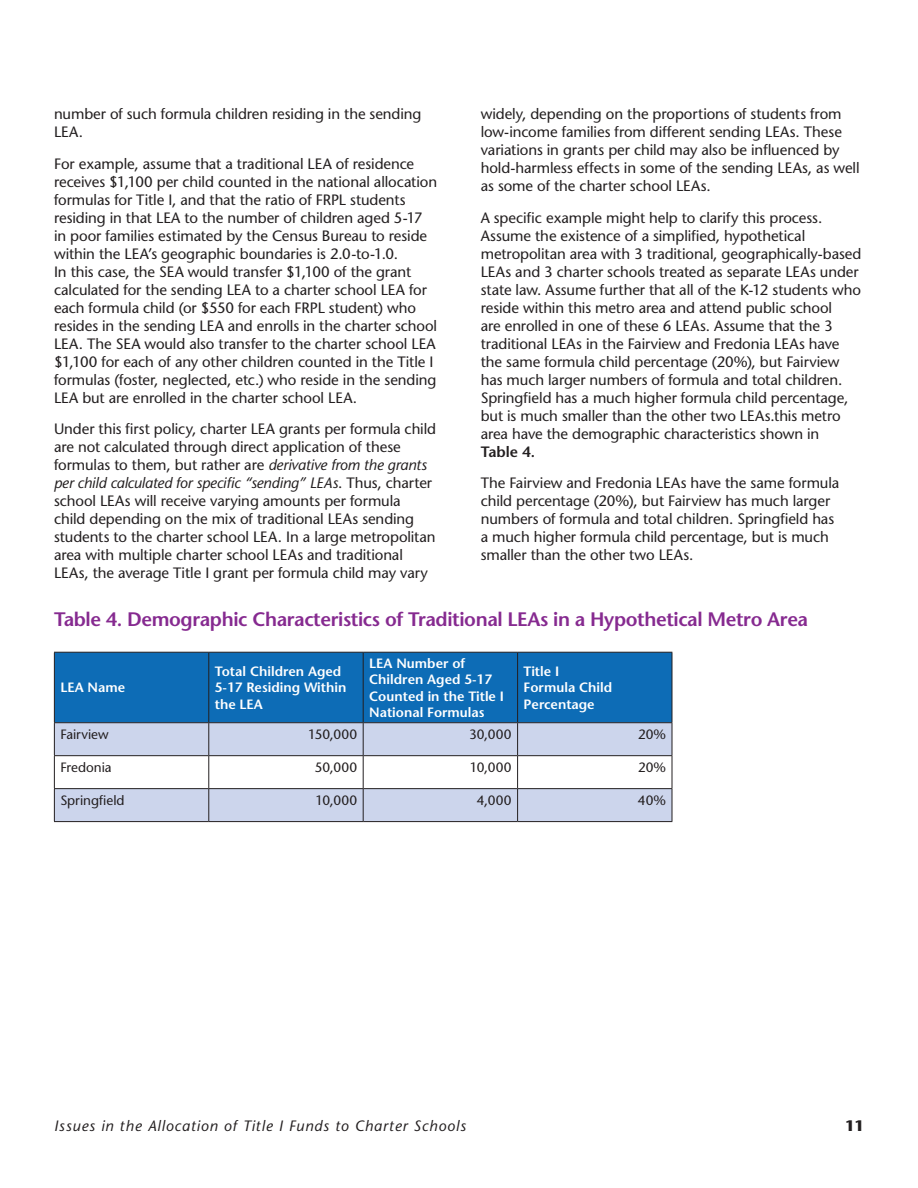
<style>
.page{position:relative;width:918px;height:1188px;background:#fff}
.page>*{position:absolute;margin:0;border:0;box-sizing:border-box;transform-origin:0 0}
.t1{font:600 19.5px "Stone Sans Std";letter-spacing:-.02em;color:#862a90}
.t2{font:500 15px/18px "Stone Sans Std";letter-spacing:-.005em;color:#231f20}
.t3{font:italic 500 15px "Stone Sans Std";letter-spacing:.06em;color:#231f20}
.t4{font:600 15px "Stone Sans Std";color:#231f20}
.t5{font:700 15px "Stone Sans Std";color:#231f20}
.t6{font:600 13.5px/16.2px "Stone Sans Std";color:#fff}
.t7{font:500 13.5px "Stone Sans Std";color:#231f20}
.s1{font-style:italic}
</style>
<div class="page">
<div style="left:55px;top:653px;width:617px;height:69px;background:#0d6cb6"></div>
<svg style="left:55px;top:723px;width:617px;height:98px;fill:#ccd5ec"></svg>
<hr style="left:54px;top:652px;width:155px;height:1px;background:#231f20">
<hr style="left:54px;top:653px;width:1px;height:69px;background:#231f20">
<hr style="left:209px;top:652px;width:154px;height:1px;background:#231f20">
<hr style="left:208px;top:653px;width:1px;height:69px;background:#231f20">
<hr style="left:363px;top:652px;width:155px;height:1px;background:#231f20">
<hr style="left:363px;top:653px;width:1px;height:69px;background:#231f20">
<hr style="left:518px;top:652px;width:154px;height:1px;background:#231f20">
<hr style="left:517px;top:653px;width:1px;height:69px;background:#231f20">
<hr style="left:672px;top:653px;width:1px;height:69px;background:#231f20">
<hr style="left:54px;top:722px;width:155px;height:1px;background:#231f20">
<hr style="left:209px;top:722px;width:154px;height:1px;background:#231f20">
<hr style="left:363px;top:722px;width:155px;height:1px;background:#231f20">
<hr style="left:518px;top:722px;width:154px;height:1px;background:#231f20">
<hr style="left:54px;top:723px;width:1px;height:32px;background:#231f20">
<hr style="left:208px;top:723px;width:1px;height:32px;background:#231f20">
<hr style="left:363px;top:723px;width:1px;height:32px;background:#231f20">
<hr style="left:517px;top:723px;width:1px;height:32px;background:#231f20">
<hr style="left:672px;top:723px;width:1px;height:32px;background:#231f20">
<hr style="left:54px;top:755px;width:155px;height:1px;background:#231f20">
<hr style="left:54px;top:756px;width:1px;height:32px;background:#231f20">
<hr style="left:209px;top:755px;width:154px;height:1px;background:#231f20">
<hr style="left:208px;top:756px;width:1px;height:32px;background:#231f20">
<hr style="left:363px;top:755px;width:155px;height:1px;background:#231f20">
<hr style="left:363px;top:756px;width:1px;height:32px;background:#231f20">
<hr style="left:518px;top:755px;width:154px;height:1px;background:#231f20">
<hr style="left:517px;top:756px;width:1px;height:32px;background:#231f20">
<hr style="left:672px;top:756px;width:1px;height:32px;background:#231f20">
<hr style="left:54px;top:788px;width:155px;height:1px;background:#231f20">
<hr style="left:54px;top:789px;width:1px;height:32px;background:#231f20">
<hr style="left:209px;top:788px;width:154px;height:1px;background:#231f20">
<hr style="left:208px;top:789px;width:1px;height:32px;background:#231f20">
<hr style="left:363px;top:788px;width:155px;height:1px;background:#231f20">
<hr style="left:363px;top:789px;width:1px;height:32px;background:#231f20">
<hr style="left:518px;top:788px;width:154px;height:1px;background:#231f20">
<hr style="left:517px;top:789px;width:1px;height:32px;background:#231f20">
<hr style="left:672px;top:789px;width:1px;height:32px;background:#231f20">
<hr style="left:54px;top:821px;width:155px;height:1px;background:#231f20">
<hr style="left:209px;top:821px;width:154px;height:1px;background:#231f20">
<hr style="left:363px;top:821px;width:155px;height:1px;background:#231f20">
<hr style="left:518px;top:821px;width:154px;height:1px;background:#231f20">
<p class="t2" style="left:54px;top:105px;width:369px">number of such formula children residing in the sending<br>LEA.</p>
<p class="t2" style="left:54px;top:155px;width:385px">For example, assume that a traditional LEA of residence receives $1,100 per child counted in the national allocation formulas for Title I, and that the ratio of FRPL students residing in that LEA to the number of children aged 5-17 in poor families estimated by the Census Bureau to reside within the LEA’s geographic boundaries is 2.0-to-1.0.<br>In this case, the SEA would transfer $1,100 of the grant calculated for the sending LEA to a charter school LEA for each formula child (or $550 for each FRPL student) who resides in the sending LEA and enrolls in the charter school LEA. The SEA would also transfer to the charter school LEA $1,100 for each of any other children counted in the Title I formulas (foster, neglected, etc.) who reside in the sending LEA but are enrolled in the charter school LEA.</p>
<p class="t2" style="left:54px;top:420px;width:384px">Under this first policy, charter LEA grants per formula child are not calculated through direct application of these formulas to them, but rather are <span class="s1">derivative from the grants per child calculated for specific “sending” LEAs</span>. Thus, charter school LEAs will receive varying amounts per formula<br>child depending on the mix of traditional LEAs sending students to the charter school LEA. In a large metropolitan area with multiple charter school LEAs and traditional LEAs, the average Title I grant per formula child may vary</p>
<p class="t2" style="left:481px;top:105px;width:380px">widely, depending on the proportions of students from low-income families from different sending LEAs. These variations in grants per child may also be influenced by hold-harmless effects in some of the sending LEAs, as well as some of the charter school LEAs.</p>
<p class="t2" style="left:481px;top:209px;width:382px">A specific example might help to clarify this process.<br>Assume the existence of a simplified, hypothetical metropolitan area with 3 traditional, geographically-based LEAs and 3 charter schools treated as separate LEAs under state law. Assume further that all of the K-12 students who reside within this metro area and attend public school<br>are enrolled in one of these 6 LEAs. Assume that the 3 traditional LEAs in the Fairview and Fredonia LEAs have the same formula child percentage (20%), but Fairview has much larger numbers of formula and total children.<br>Springfield has a much higher formula child percentage, but is much smaller than the other two LEAs.this metro area have the demographic characteristics shown in</p>
<p class="t4" style="left:481px;top:443px;width:56px">Table 4.</p>
<p class="t2" style="left:481px;top:474px;width:360px">The Fairview and Fredonia LEAs have the same formula child percentage (20%), but Fairview has much larger numbers of formula and total children. Springfield has a much higher formula child percentage, but is much smaller than the other two LEAs.</p>
<h1 class="t1" style="left:54px;top:608px;width:756px">Table 4. Demographic Characteristics of Traditional LEAs in a Hypothetical Metro Area</h1>
<p class="t6" style="left:60px;top:680px;width:66px">LEA Name</p>
<p class="t6" style="left:215px;top:663px;width:133px">Total Children Aged<br>5-17 Residing Within the LEA</p>
<p class="t6" style="left:369px;top:655px;width:136px">LEA Number of<br>Children Aged 5-17<br>Counted in the Title I<br>National Formulas</p>
<p class="t6" style="left:524px;top:663px;width:90px">Title I<br>Formula Child<br>Percentage</p>
<p class="t7" style="left:60px;top:726px;width:50px">Fairview</p>
<p class="t7" style="left:308px;top:726px;width:51px">150,000</p>
<p class="t7" style="left:469px;top:726px;width:44px">30,000</p>
<p class="t7" style="left:638px;top:726px;width:29px">20%</p>
<p class="t7" style="left:60px;top:759px;width:53px">Fredonia</p>
<p class="t7" style="left:315px;top:759px;width:44px">50,000</p>
<p class="t7" style="left:470px;top:759px;width:43px">10,000</p>
<p class="t7" style="left:638px;top:759px;width:29px">20%</p>
<p class="t7" style="left:60px;top:792px;width:66px">Springfield</p>
<p class="t7" style="left:315px;top:792px;width:43px">10,000</p>
<p class="t7" style="left:477px;top:792px;width:36px">4,000</p>
<p class="t7" style="left:638px;top:792px;width:30px">40%</p>
<p class="t3" style="left:54px;top:1116px;width:413px">Issues in the Allocation of Title I Funds to Charter Schools</p>
<p class="t5" style="left:845px;top:1116px;width:20px">11</p>
</div>
